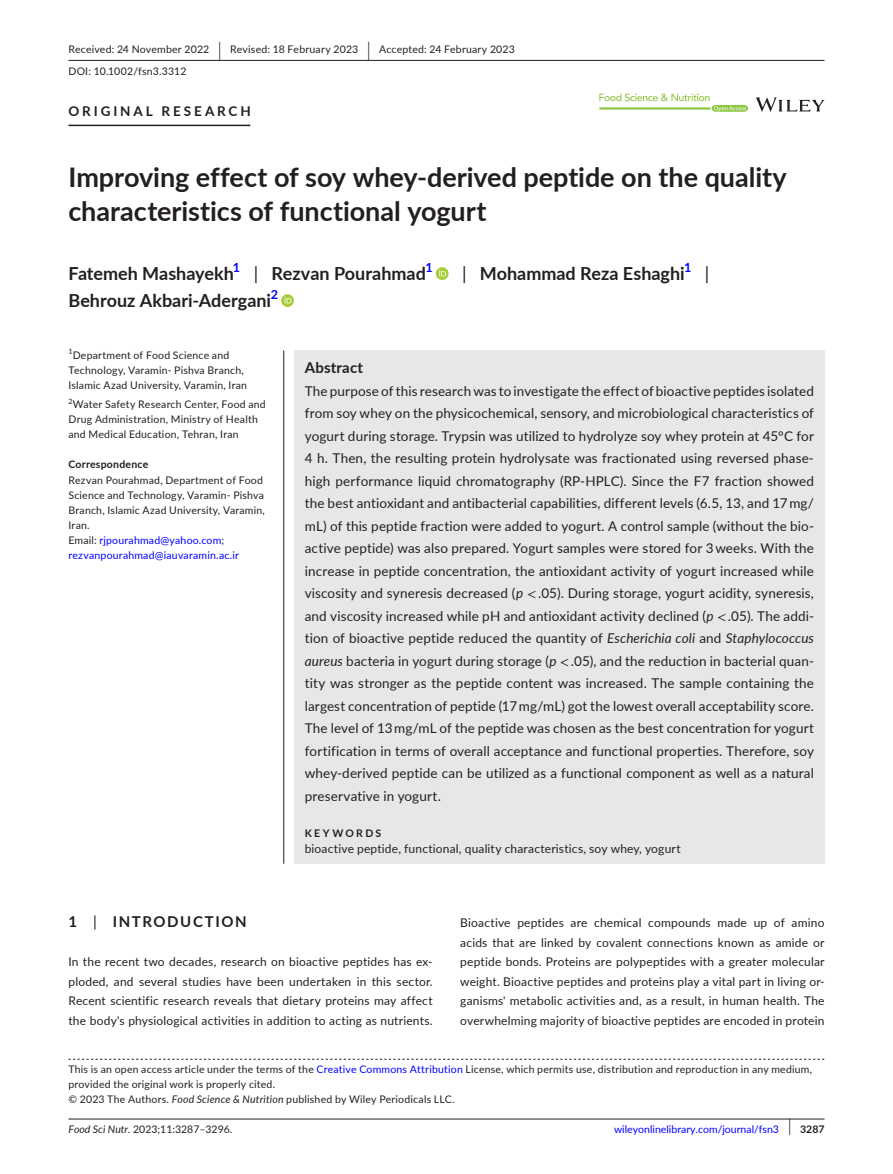
<style>
.page{position:relative;width:893px;height:1174px;background:#fff}
.page>*{position:absolute;margin:0;border:0;box-sizing:border-box;transform-origin:0 0}
.t1{font:700 27px/34.5px "Lato";color:#231f20}
.t2{font:700 18px "Lato";color:#231f20}
.t3{font:18px "Lato";color:#231f20}
.t4{font:700 15px "Lato";letter-spacing:.1em;color:#231f20}
.t5{font:700 15px "Lato";letter-spacing:.015em;color:#231f20}
.t6{font:13.5px/22.5px "Lato";letter-spacing:.01em;color:#231f20;text-align:justify}
.t7{font:700 13.5px "Lato";letter-spacing:.215em;color:#231f20}
.t8{font:700 12.6px "Lato";color:#00f}
.t9{font:12px/19.5px "Lato";letter-spacing:.015em;color:#231f20;text-align:justify}
.t10{font:10.5px/15px "Lato";letter-spacing:.02em;color:#231f20}
.t11{font:10.5px "Lato";color:#00f}
.t12{font:10.5px "Lato";color:#231f20}
.t13{font:700 10.5px "Lato";letter-spacing:.02em;color:#231f20}
.t14{font:700 10.5px "Lato";letter-spacing:.22em;color:#231f20}
.t15{font:7.35px "Lato";color:#231f20}
.s1{font-size:19.65px}
.s2{font-weight:400}
.s3{color:#00f}
.s4{font-style:italic}
.s5{font-family:"STIX"}
.s6{font-size:17.4px;color:#231f20}
.s7{font-weight:700;color:#231f20}
</style>
<div class="page">
<hr style="left:68px;top:1118px;width:756px;height:1px;background:#231f20">
<svg style="left:756px;top:97px;width:68px;height:15px"></svg>
<svg style="left:599px;top:93px;width:149px;height:19px"></svg>
<hr style="left:68px;top:60px;width:756px;height:1px;background:#231f20">
<hr style="left:68px;top:125px;width:182px;height:1px;background:#231f20">
<svg style="left:436px;top:267px;width:13px;height:13px"></svg>
<svg style="left:439px;top:269px;width:7px;height:7px"></svg>
<svg style="left:281px;top:294px;width:13px;height:13px"></svg>
<svg style="left:285px;top:296px;width:6px;height:7px"></svg>
<svg style="left:68px;top:1058px;width:756px;height:1px"></svg>
<div style="left:294px;top:350px;width:530px;height:513px;background:#e6e7e9"></div>
<hr style="left:283px;top:350px;width:1px;height:513px;background:#231f20">
<p class="t10" style="left:68px;top:38px;width:448px;line-height:21.8px">Received: 24 November 2022 <span class="s1">|</span> Revised: 18 February 2023 <span class="s1">|</span> Accepted: 24 February 2023<br>DOI: 10.1002/fsn3.3312</p>
<p class="t7" style="left:68px;top:101px;width:184px">ORIGINAL RESEARCH</p>
<h1 class="t1" style="left:68px;top:159px;width:720px">Improving effect of soy whey-derived peptide on the quality characteristics of functional yogurt</h1>
<h2 class="t2" style="left:68px;top:260px;width:167px">Fatemeh Mashayekh</h2>
<p class="t8" style="left:233px;top:258px;width:9px">1</p>
<h2 class="t2" style="left:254px;top:260px;width:174px"><span class="s2">|</span> Rezvan Pourahmad</h2>
<p class="t8" style="left:425px;top:258px;width:9px">1</p>
<h2 class="t2" style="left:462px;top:260px;width:224px"><span class="s2">|</span> Mohammad Reza Eshaghi</h2>
<p class="t8" style="left:684px;top:258px;width:9px">1</p>
<h2 class="t3" style="left:705px;top:260px;width:6px">|</h2>
<h2 class="t2" style="left:68px;top:287px;width:204px">Behrouz Akbari-Adergani</h2>
<p class="t8" style="left:271px;top:285px;width:9px">2</p>
<p class="t15" style="left:68px;top:346px;width:6px">1</p>
<p class="t10" style="left:68px;top:347px;width:180px;text-indent:4px">Department of Food Science and<br>Technology, Varamin- Pishva Branch,<br>Islamic Azad University, Varamin, Iran</p>
<p class="t15" style="left:68px;top:396px;width:6px">2</p>
<p class="t10" style="left:68px;top:397px;width:199px;text-indent:4px">Water Safety Research Center, Food and<br>Drug Administration, Ministry of Health and Medical Education, Tehran, Iran</p>
<p class="t13" style="left:68px;top:457px;width:81px">Correspondence</p>
<p class="t10" style="left:68px;top:472px;width:198px">Rezvan Pourahmad, Department of Food Science and Technology, Varamin- Pishva Branch, Islamic Azad University, Varamin, Iran.<br>Email: <span class="s3">rjpourahmad@yahoo.com</span>; <span class="s3">rezvanpourahmad@iauvaramin.ac.ir</span></p>
<p class="t5" style="left:305px;top:356px;width:60px">Abstract</p>
<p class="t6" style="left:305px;top:379px;width:511px">The purpose of this research was to investigate the effect of bioactive peptides isolated from soy whey on the physicochemical, sensory, and microbiological characteristics of yogurt during storage. Trypsin was utilized to hydrolyze soy whey protein at 45°C for 4 h. Then, the resulting protein hydrolysate was fractionated using reversed phase&shy;high performance liquid chromatography (RP-HPLC). Since the F7 fraction showed the best antioxidant and antibacterial capabilities, different levels (6.5, 13, and 17 mg/ mL) of this peptide fraction were added to yogurt. A control sample (without the bio&shy;active peptide) was also prepared. Yogurt samples were stored for 3 weeks. With the increase in peptide concentration, the antioxidant activity of yogurt increased while viscosity and syneresis decreased (<span class="s4">p</span> <span class="s5">&lt;</span> .05). During storage, yogurt acidity, syneresis, and viscosity increased while pH and antioxidant activity declined (<span class="s4">p</span> <span class="s5">&lt;</span> .05). The addi&shy;tion of bioactive peptide reduced the quantity of <span class="s4">Escherichia coli</span> and <span class="s4">Staphylococcus aureus</span> bacteria in yogurt during storage (<span class="s4">p</span> <span class="s5">&lt;</span> .05), and the reduction in bacterial quan&shy;tity was stronger as the peptide content was increased. The sample containing the largest concentration of peptide (17 mg/mL) got the lowest overall acceptability score.<br>The level of 13 mg/mL of the peptide was chosen as the best concentration for yogurt fortification in terms of overall acceptance and functional properties. Therefore, soy whey-derived peptide can be utilized as a functional component as well as a natural preservative in yogurt.</p>
<p class="t14" style="left:305px;top:825px;width:78px">KEYWORDS</p>
<p class="t9" style="left:305px;top:838px;width:377px">bioactive peptide, functional, quality characteristics, soy whey, yogurt</p>
<p class="t4" style="left:68px;top:911px;width:180px">1 <span class="s2">|</span> INTRODUCTION</p>
<p class="t9" style="left:68px;top:951px;width:366px">In the recent two decades, research on bioactive peptides has ex&shy;ploded, and several studies have been undertaken in this sector.<br>Recent scientific research reveals that dietary proteins may affect the body's physiological activities in addition to acting as nutrients.</p>
<p class="t9" style="left:460px;top:912px;width:366px">Bioactive peptides are chemical compounds made up of amino acids that are linked by covalent connections known as amide or peptide bonds. Proteins are polypeptides with a greater molecular weight. Bioactive peptides and proteins play a vital part in living or&shy;ganisms' metabolic activities and, as a result, in human health. The overwhelming majority of bioactive peptides are encoded in protein</p>
<p class="t10" style="left:68px;top:1061px;width:745px">This is an open access article under the terms of the <span class="s3">Creative Commons Attribution</span> License, which permits use, distribution and reproduction in any medium, provided the original work is properly cited.<br>© 2023 The Authors. <span class="s4">Food Science &amp; Nutrition</span> published by Wiley Periodicals LLC.</p>
<p class="t12" style="left:68px;top:1121px;width:165px"><span class="s4">Food Sci Nutr.</span> 2023;11:3287–3296.</p>
<p class="t11" style="left:614px;top:1121px;width:212px">wileyonlinelibrary.com/journal/fsn3 <span class="s6">|</span> <span class="s7">3287</span></p>
</div>
